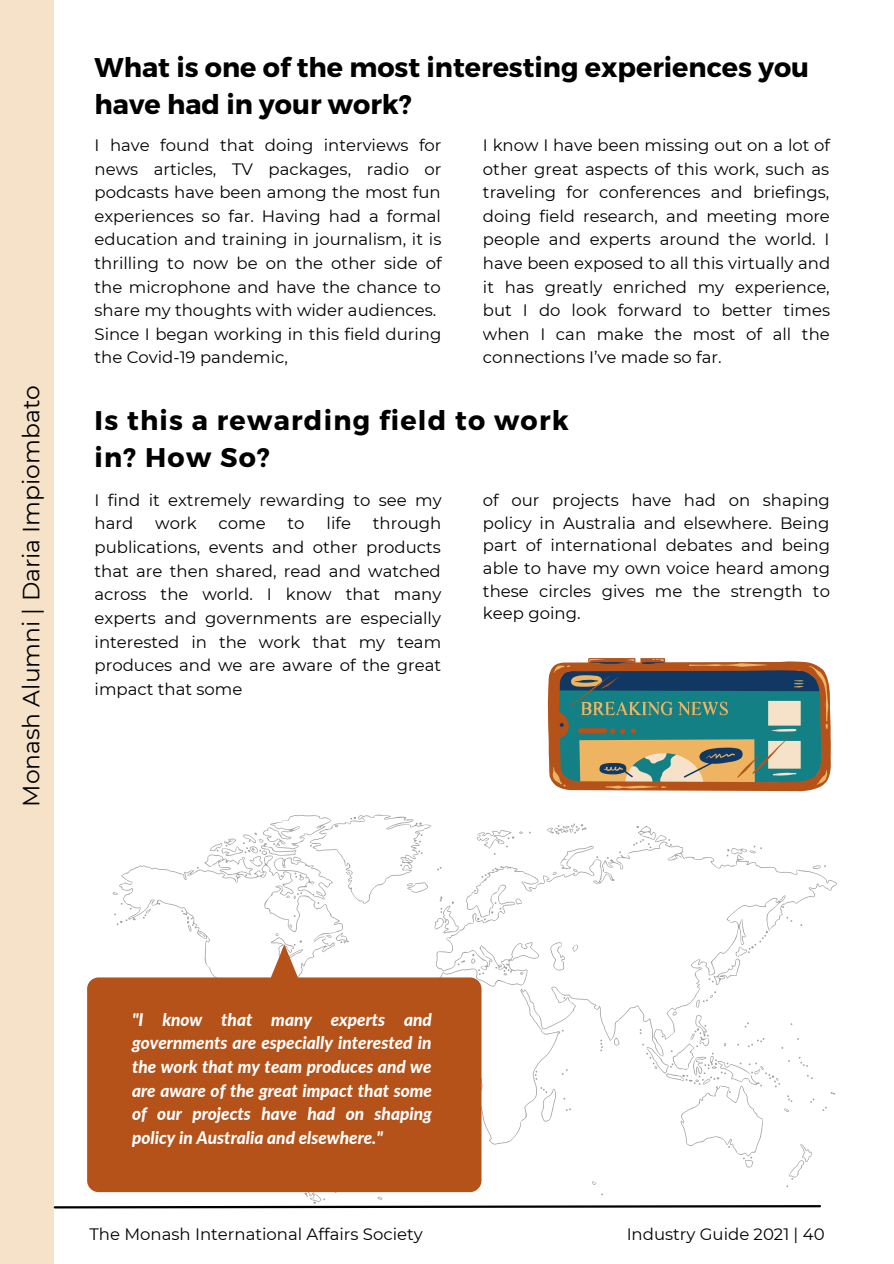
<style>
.page{position:relative;width:894px;height:1264px;background:#fff}
.page>*{position:absolute;margin:0;border:0;box-sizing:border-box;transform-origin:0 0}
.t1{font:700 27px/37.2px "Montserrat";color:#000}
.t2{font:700 27px/37.2px "Montserrat";letter-spacing:.045em;color:#000}
.t3{font:23.4px "Montserrat";color:#000}
.t4{font:italic 800 17.25px/23.7px "Lato";color:#fff;text-align:justify}
.t5{font:16.5px/23.5px "Montserrat";color:#000;text-align:justify}
</style>
<div class="page">
<div style="left:0;top:0;width:54px;height:1263px;background:#f5e2c8"></div>
<svg style="left:53px;top:1203px;width:768px;height:6px"></svg>
<svg style="left:112px;top:814px;width:725px;height:389px"></svg>
<svg style="left:87px;top:944px;width:394px;height:248px;background:#bd6837"></svg>
<svg style="left:547px;top:658px;width:283px;height:133px;background:#72816f"></svg>
<h2 class="t3" style="left:17px;top:806px;width:423px;rotate:-90deg">Monash Alumni | Daria Impiombato</h2>
<h1 class="t1" style="left:94px;top:47px;width:716px">What is one of the most interesting experiences you have had in your work?</h1>
<p class="t5" style="left:94px;top:133px;width:348px;text-align:left">I have found that doing interviews for news articles, TV packages, radio or podcasts have been among the most fun experiences so far. Having had a formal education and training in journalism, it is thrilling to now be on the other side of the microphone and have the chance to share my thoughts with wider audiences.<br>Since I began working in this field during the Covid-19 pandemic,</p>
<p class="t5" style="left:483px;top:133px;width:348px">I know I have been missing out on a lot of other great aspects of this work, such as traveling for conferences and briefings, doing field research, and meeting more people and experts around the world. I have been exposed to all this virtually and it has greatly enriched my experience, but I do look forward to better times when I can make the most of all the connections I’ve made so far.</p>
<h1 class="t2" style="left:94px;top:400px;width:475px">Is this a rewarding field to work in? How So?</h1>
<p class="t5" style="left:94px;top:488px;width:348px">I find it extremely rewarding to see my hard</p>
<p class="t5" style="left:155px;top:511px;width:43px">work</p>
<p class="t5" style="left:218px;top:511px;width:49px">come</p>
<p class="t5" style="left:287px;top:511px;width:19px">to</p>
<p class="t5" style="left:326px;top:511px;width:26px">life</p>
<p class="t5" style="left:94px;top:511px;width:348px;text-indent:278px">through publications, events and other products that are then shared, read and watched across the world. I know that many experts and governments are especially interested in the work that my team produces and we are aware of the great impact that some</p>
<p class="t5" style="left:483px;top:489px;width:348px;line-height:22.5px">of our projects have had on shaping policy in Australia and elsewhere. Being part of international debates and being able to have my own voice heard among these circles gives me the strength to keep going.</p>
<p class="t4" style="left:132px;top:1007px;width:301px">"I know that many experts and governments are especially interested in the work that my team produces and we are aware of the great impact that some of our projects have had on shaping policy in Australia and elsewhere."</p>
<p class="t5" style="left:89px;top:1222px;width:335px">The Monash International Affairs Society</p>
<p class="t5" style="left:626px;top:1222px;width:199px">Industry Guide 2021 | 40</p>
</div>
